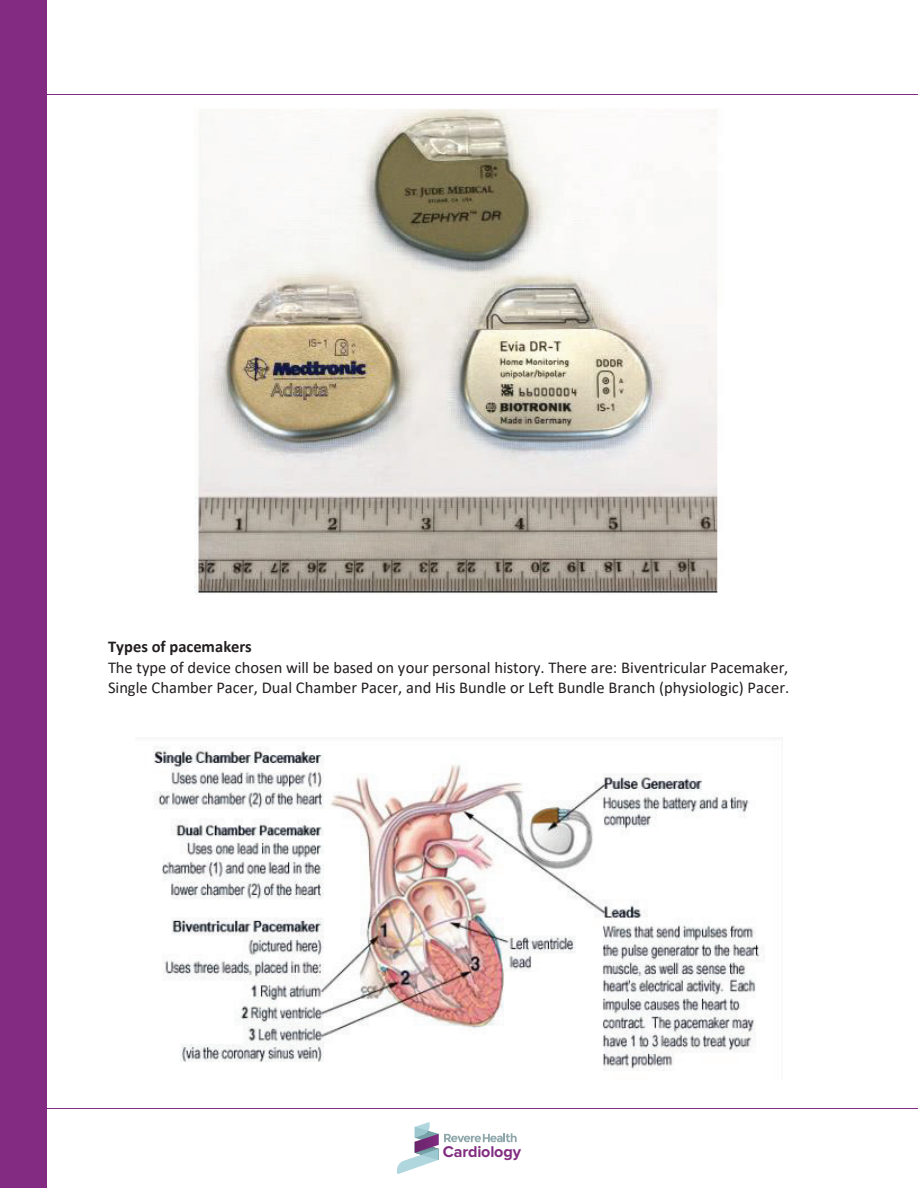
<style>
.page{position:relative;width:918px;height:1188px;background:#fff}
.page>*{position:absolute;margin:0;border:0;box-sizing:border-box;transform-origin:0 0}
.t1{font:16.5px/20.2px "Calibri";color:#231f20}
.t2{font:700 16.5px "Calibri";color:#231f20}
.t3{font:700 16.2px "Proxima Nova";letter-spacing:-.01em;color:#822c81}
</style>
<div class="page">
<img style="left:195px;top:109px;width:523px;height:486px">
<img style="left:153px;top:737px;width:630px;height:334px">
<div style="left:0;top:0;width:46px;height:1188px;background:#832a83"></div>
<hr style="left:21px;top:94px;width:897px;height:1px;background:#832a83">
<hr style="left:21px;top:1108px;width:897px;height:1px;background:#832a83">
<svg style="left:397px;top:1122px;width:120px;height:52px"></svg>
<p class="t2" style="left:108px;top:635px;width:145px">Types of pacemakers</p>
<p class="t1" style="left:108px;top:657px;width:683px">The type of device chosen will be based on your personal history. There are: Biventricular Pacemaker,<br>Single Chamber Pacer, Dual Chamber Pacer, and His Bundle or Left Bundle Branch (physiologic) Pacer.</p>
<p class="t3" style="left:443px;top:1142px;width:80px">Cardiology</p>
</div>
